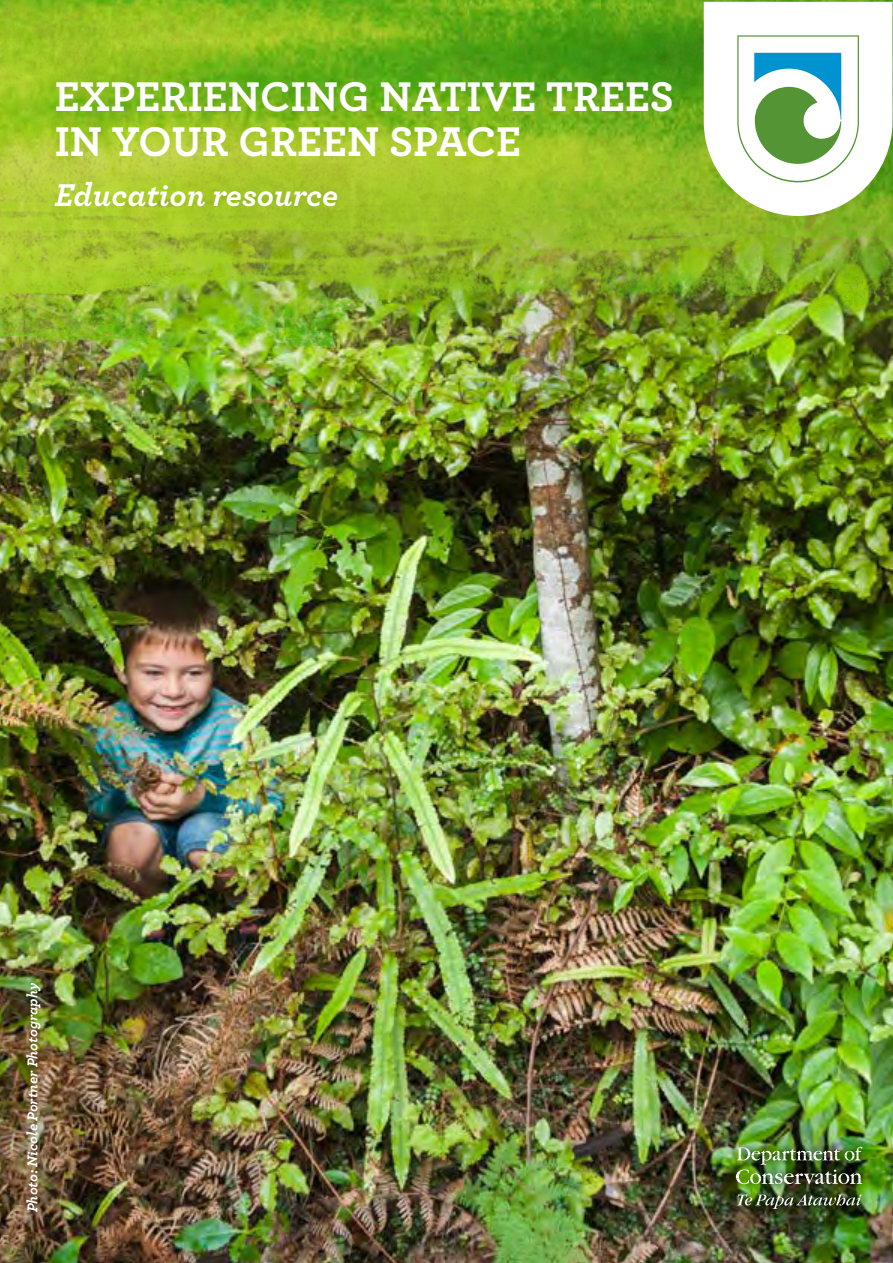
<style>
.page{position:relative;width:893px;height:1263px;background:#fff}
.page>*{position:absolute;margin:0;border:0;box-sizing:border-box;transform-origin:0 0}
.t1{font:700 43.5px/45px "Archer";color:#fff}
.t2{font:italic 700 33px "Archer";color:#fff}
.t3{font:italic 700 15px "Archer";color:#fff}
</style>
<div class="page">
<img style="left:0;top:374px;width:893px;height:889px">
<img style="left:0;top:0;width:893px;height:374px">
<svg style="left:704px;top:2px;width:188px;height:214px"></svg>
<div style="left:728px;top:1139px;width:141px;height:78px;background:#000;opacity:.75"></div>
<svg style="left:737px;top:1194px;width:124px;height:15px;background:#556245"></svg>
<img style="left:736px;top:1147px;width:126px;height:37px">
<p class="t1" style="left:55px;top:72px;width:621px">EXPERIENCING NATIVE TREES<br>IN YOUR GREEN SPACE</p>
<p class="t2" style="left:55px;top:168px;width:285px">Education resource</p>
<p class="t3" style="left:20px;top:1212px;width:232px;rotate:-90deg">Photo: Nicole Portner Photography</p>
</div>
